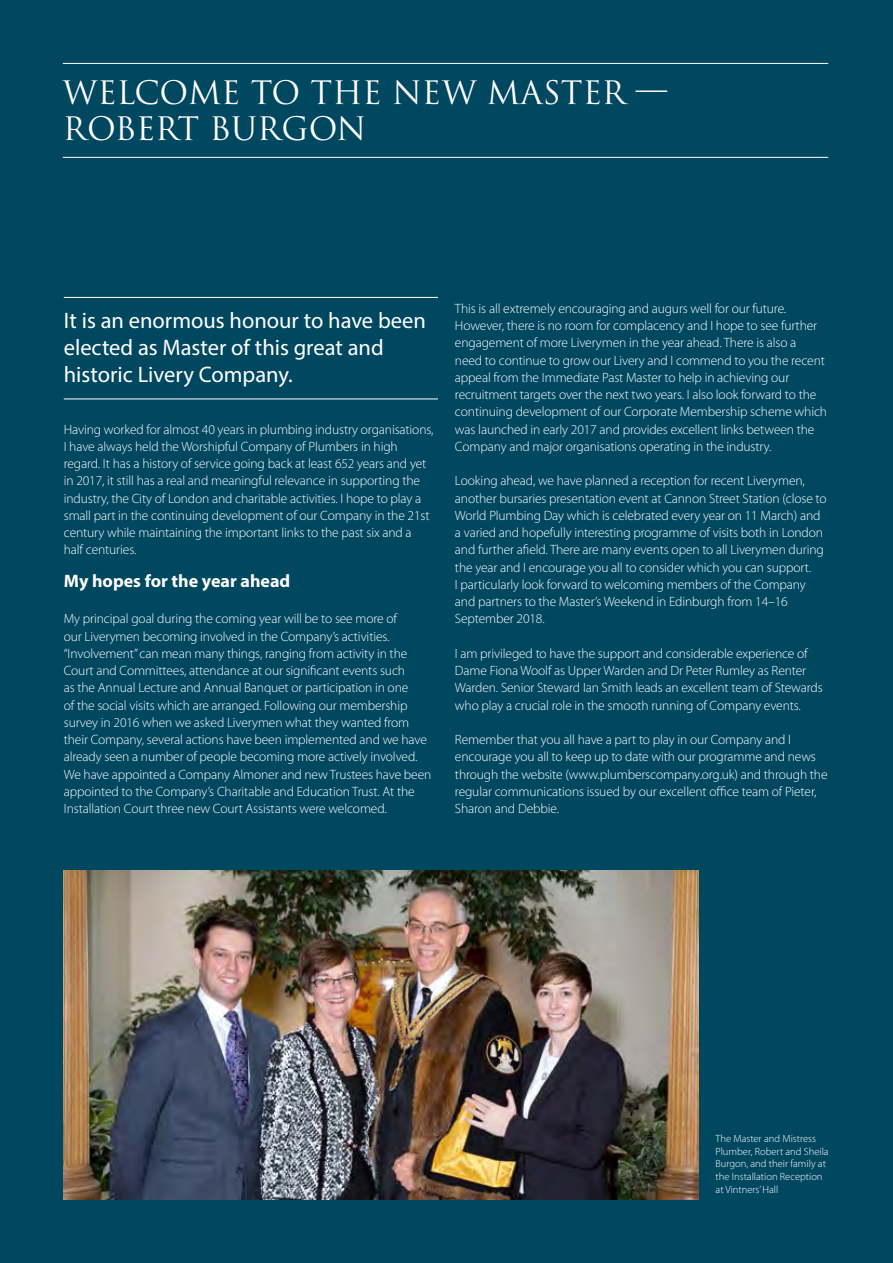
<style>
.page{position:relative;width:893px;height:1263px;background:#004760}
.page>*{position:absolute;margin:0;border:0;box-sizing:border-box;transform-origin:0 0}
.t1{font:31.5px/36px "Trajan Pro";color:#fff}
.t2{font:22.5px/27px "Myriad Pro";color:#fff}
.t3{font:700 18px "Myriad Pro";color:#fff}
.t4{font:300 13.5px/17.2px "Myriad Pro";letter-spacing:-.01em;color:#fff}
.t5{font:300 10.5px/12.8px "Myriad Pro";color:#fff}
</style>
<div class="page">
<hr style="left:64px;top:297px;width:374px;height:1px;background:#fff">
<hr style="left:64px;top:399px;width:374px;height:1px;background:#fff">
<img style="left:64px;top:870px;width:635px;height:329px">
<hr style="left:63px;top:157px;width:765px;height:1px;background:#fff">
<hr style="left:63px;top:63px;width:765px;height:1px;background:#fff">
<h1 class="t1" style="left:63px;top:74px;width:606px">WELCOME TO THE NEW MASTER —<br>ROBERT BURGON</h1>
<h2 class="t2" style="left:64px;top:306px;width:364px">It is an enormous honour to have been elected as Master of this great and historic Livery Company.</h2>
<p class="t4" style="left:64px;top:421px;width:371px">Having worked for almost 40 years in plumbing industry organisations, I have always held the Worshipful Company of Plumbers in high regard. It has a history of service going back at least 652 years and yet in 2017, it still has a real and meaningful relevance in supporting the industry, the City of London and charitable activities. I hope to play a small part in the continuing development of our Company in the 21st century while maintaining the important links to the past six and a half centuries.</p>
<h3 class="t3" style="left:64px;top:569px;width:228px">My hopes for the year ahead</h3>
<p class="t4" style="left:64px;top:610px;width:369px">My principal goal during the coming year will be to see more of<br>our Liverymen becoming involved in the Company’s activities. “Involvement” can mean many things, ranging from activity in the Court and Committees, attendance at our significant events such<br>as the Annual Lecture and Annual Banquet or participation in one<br>of the social visits which are arranged. Following our membership survey in 2016 when we asked Liverymen what they wanted from their Company, several actions have been implemented and we have already seen a number of people becoming more actively involved.<br>We have appointed a Company Almoner and new Trustees have been appointed to the Company’s Charitable and Education Trust. At the Installation Court three new Court Assistants were welcomed.</p>
<p class="t4" style="left:455px;top:300px;width:374px">This is all extremely encouraging and augurs well for our future.<br>However, there is no room for complacency and I hope to see further engagement of more Liverymen in the year ahead. There is also a<br>need to continue to grow our Livery and I commend to you the recent appeal from the Immediate Past Master to help in achieving our recruitment targets over the next two years. I also look forward to the continuing development of our Corporate Membership scheme which was launched in early 2017 and provides excellent links between the Company and major organisations operating in the industry.</p>
<p class="t4" style="left:455px;top:472px;width:373px">Looking ahead, we have planned a reception for recent Liverymen, another bursaries presentation event at Cannon Street Station (close to World Plumbing Day which is celebrated every year on 11 March) and a varied and hopefully interesting programme of visits both in London and further afield. There are many events open to all Liverymen during the year and I encourage you all to consider which you can support.<br>I particularly look forward to welcoming members of the Company and partners to the Master’s Weekend in Edinburgh from 14–16<br>September 2018.</p>
<p class="t4" style="left:455px;top:645px;width:369px">I am privileged to have the support and considerable experience of Dame Fiona Woolf as Upper Warden and Dr Peter Rumley as Renter Warden. Senior Steward Ian Smith leads an excellent team of Stewards who play a crucial role in the smooth running of Company events.</p>
<p class="t4" style="left:455px;top:731px;width:374px">Remember that you all have a part to play in our Company and I encourage you all to keep up to date with our programme and news through the website (www.plumberscompany.org.uk) and through the regular communications issued by our excellent office team of Pieter, Sharon and Debbie.</p>
<p class="t5" style="left:716px;top:1132px;width:115px">The Master and Mistress<br>Plumber, Robert and Sheila<br>Burgon, and their family at the Installation Reception at Vintners’ Hall</p>
</div>
